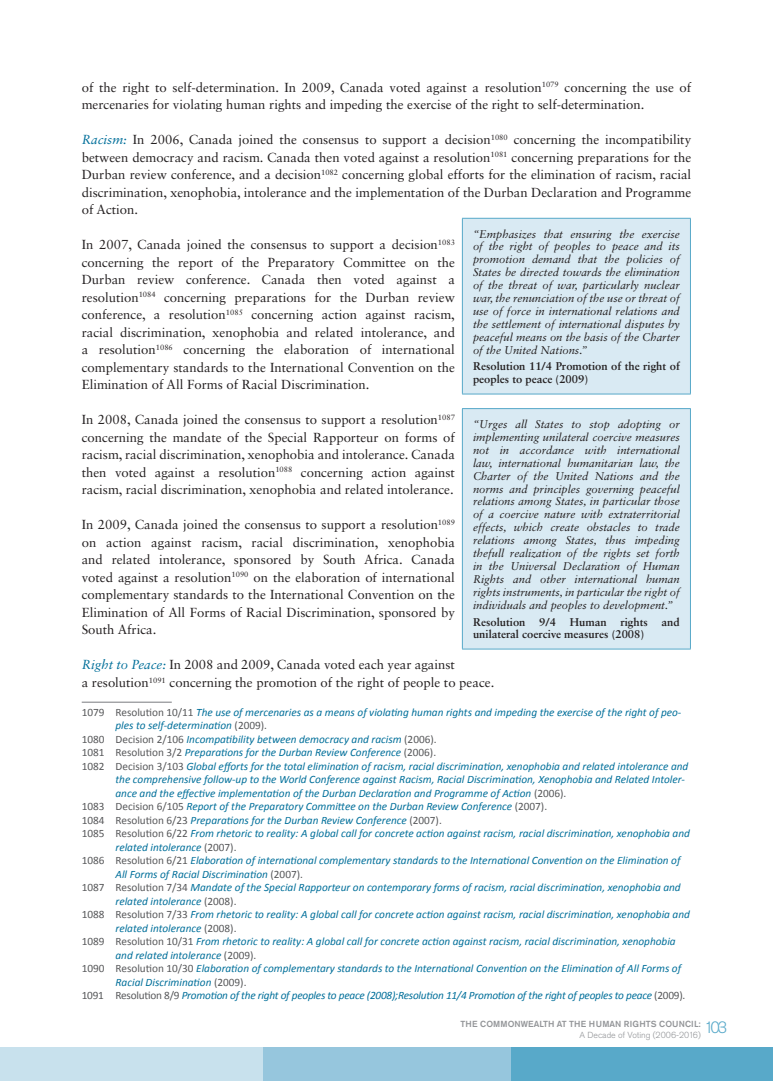
<style>
.page{position:relative;width:773px;height:1081px;background:#fff}
.page>*{position:absolute;margin:0;border:0;box-sizing:border-box;transform-origin:0 0}
.t1{font:300 16.25px "Akzidenz Grotesk Pro";color:#58a9c9}
.t2{font:13.12px/17.5px "Sabon LT Std";color:#231f20;text-align:justify}
.t3{font:italic 11.25px "Calibri";color:#006f9a}
.t4{font:italic 11.25px/12.9px "Sabon LT Std";color:#231f20;text-align:justify}
.t5{font:italic 11.25px "Calibri";letter-spacing:-.02em;color:#006f9a}
.t6{font:700 11.25px/12.9px "Sabon LT Std";color:#231f20}
.t7{font:500 8.75px "Akzidenz Grotesk Pro";color:#939598}
.t8{font:300 8.75px "Akzidenz Grotesk Pro";color:#939598}
.s1{font-style:italic;color:#006f9a}
.s2{font-style:normal;color:#57585a}
</style>
<div class="page">
<div style="left:0;top:1047px;width:14px;height:34px;background:#c8e1ed"></div>
<div style="left:510px;top:1047px;width:262px;height:34px;background:#58a9c9"></div>
<div style="left:262px;top:1047px;width:248px;height:34px;background:#96c6dd"></div>
<div style="left:14px;top:1047px;width:248px;height:34px;background:#c8e1ed"></div>
<hr style="left:82px;top:701px;width:90px;height:2px;background:#939598">
<div style="left:462px;top:218px;width:228px;height:176px;background:#d9eaf3"></div>
<hr style="left:462px;top:218px;width:228px;height:1px;background:#58a9c9">
<hr style="left:462px;top:219px;width:1px;height:175px;background:#58a9c9">
<hr style="left:690px;top:219px;width:1px;height:175px;background:#58a9c9">
<hr style="left:462px;top:394px;width:228px;height:1px;background:#58a9c9">
<div style="left:462px;top:409px;width:228px;height:240px;background:#d9eaf3"></div>
<hr style="left:462px;top:408px;width:228px;height:1px;background:#58a9c9">
<hr style="left:462px;top:409px;width:1px;height:240px;background:#58a9c9">
<hr style="left:690px;top:409px;width:1px;height:240px;background:#58a9c9">
<hr style="left:462px;top:649px;width:228px;height:1px;background:#58a9c9">
<p class="t2" style="left:82px;top:78px;width:611px">of the right to self-determination. In 2009, Canada voted against a resolution<sup>1079</sup> concerning the use of mercenaries for violating human rights and impeding the exercise of the right to self-determination.</p>
<p class="t2" style="left:82px;top:131px;width:611px"><span class="s1">Racism:</span> In 2006, Canada joined the consensus to support a decision<sup>1080</sup> concerning the incompatibility between democracy and racism. Canada then voted against a resolution<sup>1081</sup> concerning preparations for the Durban review conference, and a decision<sup>1082</sup> concerning global efforts for the elimination of racism, racial discrimination, xenophobia, intolerance and the implementation of the Durban Declaration and Programme of Action.</p>
<p class="t2" style="left:82px;top:236px;width:375px">In 2007, Canada joined the consensus to support a decision<sup>1083 </sup>concerning the report of the Preparatory Committee on the Durban review conference. Canada then voted against a resolution<sup>1084</sup> concerning preparations for the Durban review conference, a resolution<sup>1085</sup> concerning action against racism, racial discrimination, xenophobia and related intolerance, and a resolution<sup>1086</sup> concerning the elaboration of international complementary standards to the International Convention on the Elimination of All Forms of Racial Discrimination.</p>
<p class="t2" style="left:82px;top:411px;width:374px">In 2008, Canada joined the consensus to support a resolution<sup>1087 </sup>concerning the mandate of the Special Rapporteur on forms of racism, racial discrimination, xenophobia and intolerance. Canada then voted against a resolution<sup>1088</sup> concerning action against racism, racial discrimination, xenophobia and related intolerance.</p>
<p class="t2" style="left:82px;top:516px;width:375px">In 2009, Canada joined the consensus to support a resolution<sup>1089 </sup>on action against racism, racial discrimination, xenophobia and related intolerance, sponsored by South Africa. Canada voted against a resolution<sup>1090</sup> on the elaboration of international complementary standards to the International Convention on the Elimination of All Forms of Racial Discrimination, sponsored by South Africa.</p>
<p class="t2" style="left:82px;top:656px;width:414px"><span class="s1">Right to Peace:</span> In 2008 and 2009, Canada voted each year against<br>a resolution<sup>1091</sup> concerning the promotion of the right of people to peace.</p>
<p class="t3" style="left:82px;top:707px;width:601px"><span class="s2">1079 Resolution 10/11</span> The use of mercenaries as a means of violating human rights and impeding the exercise of the right of peo-</p>
<p class="t3" style="left:115px;top:721px;width:153px">ples to self-determination <span class="s2">(2009).</span></p>
<p class="t3" style="left:82px;top:734px;width:356px"><span class="s2">1080 Decision 2/106</span> Incompatibility between democracy and racism <span class="s2">(2006).</span></p>
<p class="t3" style="left:82px;top:748px;width:356px"><span class="s2">1081 Resolution 3/2</span> Preparations for the Durban Review Conference <span class="s2">(2006).</span></p>
<p class="t3" style="left:82px;top:761px;width:608px"><span class="s2">1082 Decision 3/103</span> Global efforts for the total elimination of racism, racial discrimination, xenophobia and related intolerance and</p>
<p class="t3" style="left:115px;top:775px;width:571px">the comprehensive follow-up to the World Conference against Racism, Racial Discrimination, Xenophobia and Related Intoler-</p>
<p class="t3" style="left:115px;top:788px;width:452px">ance and the effective implementation of the Durban Declaration and Programme of Action <span class="s2">(2006).</span></p>
<p class="t3" style="left:82px;top:802px;width:467px"><span class="s2">1083 Decision 6/105</span> Report of the Preparatory Committee on the Durban Review Conference <span class="s2">(2007).</span></p>
<p class="t3" style="left:82px;top:815px;width:361px"><span class="s2">1084 Resolution 6/23</span> Preparations for the Durban Review Conference <span class="s2">(2007).</span></p>
<p class="t3" style="left:82px;top:829px;width:609px"><span class="s2">1085 Resolution 6/22</span> From rhetoric to reality: A global call for concrete action against racism, racial discrimination, xenophobia and</p>
<p class="t3" style="left:115px;top:842px;width:122px">related intolerance <span class="s2">(2007).</span></p>
<p class="t3" style="left:82px;top:856px;width:600px"><span class="s2">1086 Resolution 6/21</span> Elaboration of international complementary standards to the International Convention on the Elimination of</p>
<p class="t3" style="left:115px;top:869px;width:189px">All Forms of Racial Discrimination <span class="s2">(2007).</span></p>
<p class="t3" style="left:82px;top:883px;width:600px"><span class="s2">1087 Resolution 7/34</span> Mandate of the Special Rapporteur on contemporary forms of racism, racial discrimination, xenophobia and</p>
<p class="t3" style="left:115px;top:896px;width:122px">related intolerance <span class="s2">(2008).</span></p>
<p class="t3" style="left:82px;top:910px;width:609px"><span class="s2">1088 Resolution 7/33</span> From rhetoric to reality: A global call for concrete action against racism, racial discrimination, xenophobia and</p>
<p class="t3" style="left:115px;top:923px;width:122px">related intolerance <span class="s2">(2008).</span></p>
<p class="t3" style="left:82px;top:937px;width:595px"><span class="s2">1089 Resolution 10/31</span> From rhetoric to reality: A global call for concrete action against racism, racial discrimination, xenophobia</p>
<p class="t3" style="left:115px;top:950px;width:142px">and related intolerance <span class="s2">(2009).</span></p>
<p class="t3" style="left:82px;top:964px;width:601px"><span class="s2">1090 Resolution 10/30</span> Elaboration of complementary standards to the International Convention on the Elimination of All Forms of</p>
<p class="t3" style="left:115px;top:977px;width:132px">Racial Discrimination <span class="s2">(2009).</span></p>
<p class="t5" style="left:82px;top:991px;width:605px"><span class="s2">1091 Resolution 8/9</span> Promotion of the right of peoples to peace (2008);Resolution 11/4 Promotion of the right of peoples to peace <span class="s2">(2009).</span></p>
<p class="t4" style="left:473px;top:227px;width:208px">“Emphasizes that ensuring the exercise of the right of peoples to peace and its promotion demand that the policies of States be directed towards the elimination of the threat of war, particularly nuclear war, the renunciation of the use or threat of use of force in international relations and the settlement of international disputes by peaceful means on the basis of the Charter of the United Nations.”</p>
<p class="t6" style="left:473px;top:360px;width:208px">Resolution 11/4 Promotion of the right of peoples to peace (2009)</p>
<p class="t4" style="left:473px;top:417px;width:208px">“Urges all States to stop adopting or implementing unilateral coercive measures not in accordance with international law, international humanitarian law, the Charter of the United Nations and the norms and principles governing peaceful relations among States, in particular those of a coercive nature with extraterritorial effects, which create obstacles to trade relations among States, thus impeding thefull realization of the rights set forth in the Universal Declaration of Human Rights and other international human rights instruments, in particular the right of individuals and peoples to development.”</p>
<p class="t6" style="left:473px;top:615px;width:208px">Resolution 9/4 Human rights and unilateral coercive measures (2008)</p>
<p class="t7" style="left:460px;top:1018px;width:242px">THE COMMONWEALTH AT THE HUMAN RIGHTS COUNCIL:</p>
<p class="t8" style="left:579px;top:1029px;width:123px">A Decade of Voting (2006-2016)</p>
<p class="t1" style="left:704px;top:1016px;width:25px">103</p>
</div>
